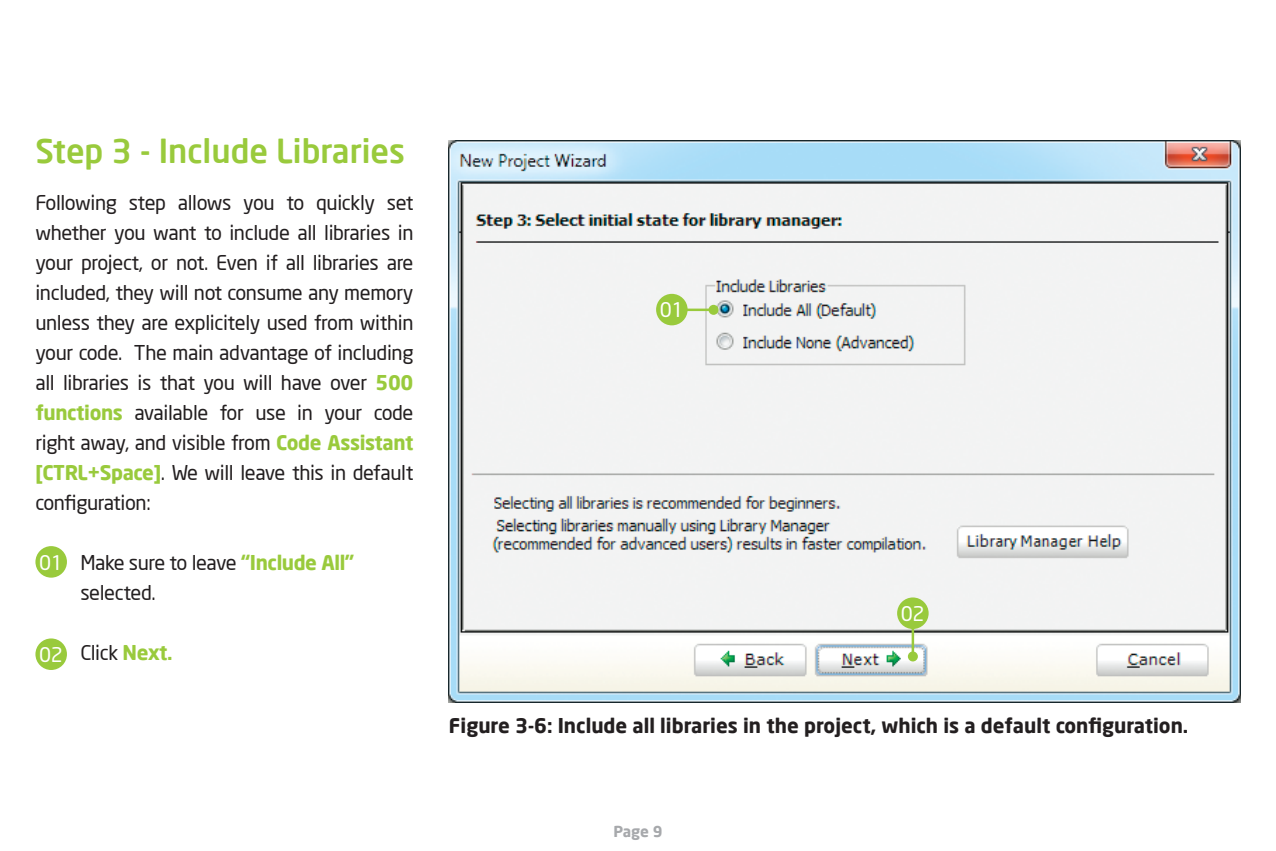
<style>
.page{position:relative;width:1276px;height:851px;background:#fff}
.page>*{position:absolute;margin:0;border:0;box-sizing:border-box;transform-origin:0 0}
.t1{font:500 32.5px "Neo Sans Pro";color:#99ca3c}
.t2{font:20px/30px "Neo Sans Pro";letter-spacing:-.02em;color:#231f20;text-align:justify}
.t3{font:700 20px "Neo Sans Pro";color:#231f20}
.t4{font:20px "Neo Sans";letter-spacing:-.02em;color:#fff}
.t5{font:700 15px "Neo Sans Pro";color:#a7a9ac}
.s1{font-weight:700;color:#99ca3c}
</style>
<div class="page">
<img style="left:449px;top:141px;width:791px;height:561px">
<hr style="left:911px;top:625px;width:3px;height:31px;background:#99ca3c">
<div style="left:908px;top:651px;width:10px;height:10px;background:#99ca3c;border-radius:50%"></div>
<hr style="left:683px;top:308px;width:30px;height:3px;background:#99ca3c">
<div style="left:708px;top:305px;width:10px;height:10px;background:#99ca3c;border-radius:50%"></div>
<div style="left:897px;top:597px;width:31px;height:32px;background:#99ca3c;border-radius:50%"></div>
<div style="left:656px;top:294px;width:31px;height:31px;background:#99ca3c;border-radius:50%"></div>
<div style="left:35px;top:546px;width:32px;height:31px;background:#99ca3c;border-radius:50%"></div>
<div style="left:35px;top:638px;width:32px;height:32px;background:#99ca3c;border-radius:50%"></div>
<h1 class="t1" style="left:35px;top:130px;width:371px">Step 3 - Include Libraries</h1>
<p class="t2" style="left:35px;top:187px;width:379px">Following step allows you to quickly set whether you want to include all libraries in your project, or not. Even if all libraries are included, they will not consume any memory unless they are explicitely used from within your code. The main advantage of including all libraries is that you will have over <span class="s1">500 functions</span> available for use in your code right away, and visible from <span class="s1">Code Assistant [CTRL+Space]</span>. We will leave this in default configuration:</p>
<p class="t4" style="left:39px;top:552px;width:25px">01</p>
<p class="t4" style="left:39px;top:644px;width:25px">02</p>
<p class="t2" style="left:80px;top:547px;width:276px">Make sure to leave <span class="s1">“Include All” </span>selected.</p>
<p class="t2" style="left:80px;top:637px;width:94px">Click <span class="s1">Next.</span></p>
<p class="t4" style="left:660px;top:300px;width:25px">01</p>
<p class="t4" style="left:901px;top:603px;width:25px">02</p>
<p class="t3" style="left:449px;top:712px;width:741px">Figure 3-6: Include all libraries in the project, which is a default configuration.</p>
<p class="t5" style="left:613px;top:821px;width:51px">Page 9</p>
</div>
